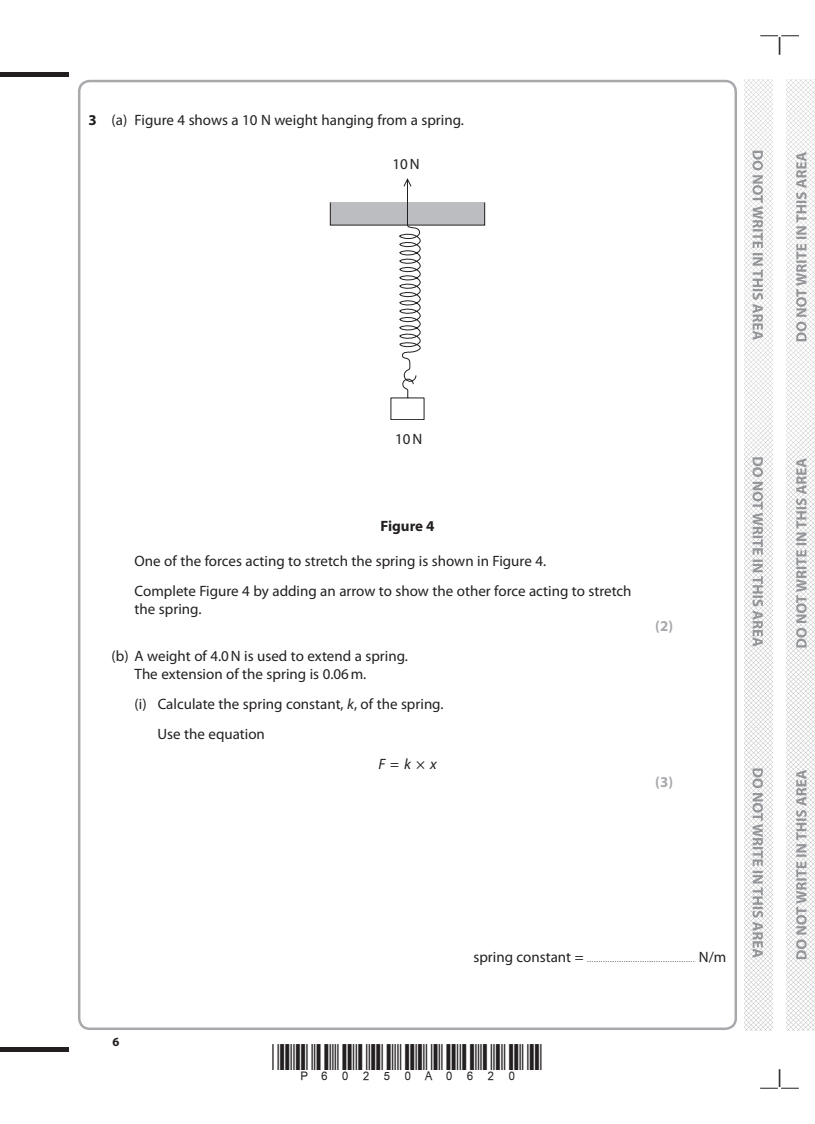
<style>
.page{position:relative;width:815px;height:1124px;background:#fff}
.page>*{position:absolute;margin:0;border:0;box-sizing:border-box;transform-origin:0 0}
.t1{font:15px/30px "Myriad Pro";color:#231f20}
.t2{font:700 15px "Myriad Pro";color:#231f20}
.t3{font:700 15px "Myriad Pro";color:#a8a9ad}
.t4{font:italic 15px "Myriad Pro";color:#231f20}
.t5{font:700 12.5px "Myriad Pro";color:#231f20}
.t6{font:7.5px "Myriad Pro";color:#231f20}
.s1{font-weight:700}
.s2{font-style:italic}
.s3{font-style:normal}
.s4{font-size:15px}
</style>
<div class="page">
<div style="left:0;top:72px;width:69px;height:5px;background:#231f20"></div>
<hr style="left:0;top:1047px;width:69px;height:4px;background:#231f20">
<svg style="left:760px;top:35px;width:39px;height:20px"></svg>
<svg style="left:760px;top:1069px;width:39px;height:19px"></svg>
<img style="left:744px;top:80px;width:28px;height:949px">
<svg style="left:752px;top:151px;width:11px;height:806px"></svg>
<img style="left:787px;top:80px;width:28px;height:949px">
<svg style="left:796px;top:152px;width:11px;height:806px"></svg>
<div style="left:330px;top:202px;width:155px;height:23px;background:#bcbdc0"></div>
<hr style="left:407px;top:179px;width:1px;height:46px;background:#231f20">
<svg style="left:403px;top:178px;width:9px;height:9px"></svg>
<svg style="left:390px;top:224px;width:35px;height:196px"></svg>
<p class="t1" style="left:89px;top:104px;width:377px"><span class="s1">3</span> (a) Figure 4 shows a 10 N weight hanging from a spring.</p>
<p class="t1" style="left:393px;top:149px;width:29px">10N</p>
<p class="t1" style="left:395px;top:423px;width:29px">10N</p>
<p class="t2" style="left:380px;top:516px;width:56px">Figure 4</p>
<p class="t1" style="left:135px;top:545px;width:498px">One of the forces acting to stretch the spring is shown in Figure 4.<br>Complete Figure 4 by adding an arrow to show the other force acting to stretch</p>
<p class="t1" style="left:135px;top:593px;width:68px">the spring.</p>
<p class="t1" style="left:135px;top:647px;width:275px;line-height:17.5px;text-indent:-23px">(b) A weight of 4.0N is used to extend a spring.<br>The extension of the spring is 0.06m.</p>
<p class="t1" style="left:135px;top:688px;width:310px">(i) Calculate the spring constant, <span class="s2">k</span>, of the spring.</p>
<p class="t1" style="left:158px;top:718px;width:109px">Use the equation</p>
<p class="t4" style="left:378px;top:754px;width:60px">F<span class="s3">=</span>k<span class="s3">×</span>x</p>
<p class="t3" style="left:655px;top:616px;width:20px">(2)</p>
<p class="t3" style="left:655px;top:771px;width:20px">(3)</p>
<p class="t5" style="left:112px;top:1033px;width:8px">6</p>
<p class="t6" style="left:473px;top:954px;width:254px"><span class="s4">spring constant =</span> ............................................... <span class="s4">N/m</span></p>
</div>
